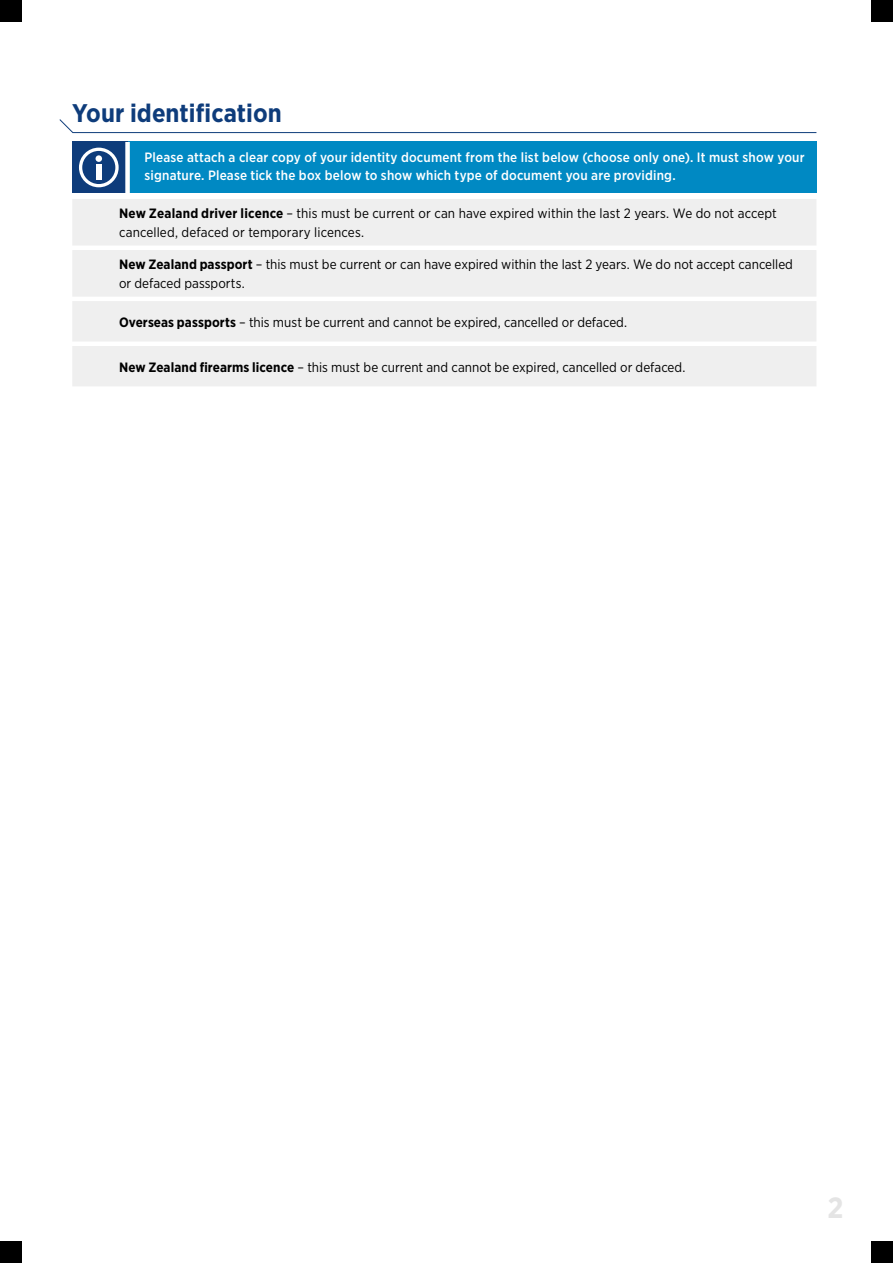
<style>
.page{position:relative;width:893px;height:1263px;background:#fff}
.page>*{position:absolute;margin:0;border:0;box-sizing:border-box;transform-origin:0 0}
.t1{font:700 29.25px "Gotham Narrow";color:#e4e4e4}
.t2{font:700 25.5px "Gotham Narrow";color:#0e3c7b}
.t3{font:13.5px/18.8px "Gotham Narrow";color:#000}
.t4{font:500 13.5px/18px "Gotham Narrow";letter-spacing:.01em;color:#fff}
.s1{font-weight:700}
</style>
<div class="page">
<div style="left:0;top:1242px;width:21px;height:21px;background:#000"></div>
<div style="left:0;top:0;width:21px;height:21px;background:#000"></div>
<div style="left:872px;top:1242px;width:21px;height:21px;background:#000"></div>
<div style="left:872px;top:0;width:21px;height:21px;background:#000"></div>
<svg style="left:59px;top:119px;width:758px;height:14px"></svg>
<div style="left:72px;top:142px;width:56px;height:51px;background:#0e3c7b"></div>
<div style="left:128px;top:142px;width:688px;height:51px;background:#0089c3"></div>
<div style="left:125px;top:142px;width:5px;height:51px;background:#fff"></div>
<svg style="left:79px;top:148px;width:40px;height:39px"></svg>
<div style="left:72px;top:199px;width:744px;height:187px;background:#efefef"></div>
<h2 class="t2" style="left:72px;top:97px;width:211px">Your identification</h2>
<p class="t4" style="left:145px;top:148px;width:662px">Please attach a clear copy of your identity document from the list below (choose only one). It must show your signature. Please tick the box below to show which type of document you are providing.</p>
<p class="t3" style="left:119px;top:204px;width:659px"><span class="s1">New Zealand driver licence</span> – this must be current or can have expired within the last 2 years. We do not accept cancelled, defaced or temporary licences.</p>
<p class="t3" style="left:119px;top:255px;width:675px"><span class="s1">New Zealand passport</span> – this must be current or can have expired within the last 2 years. We do not accept cancelled or defaced passports.</p>
<p class="t3" style="left:119px;top:312px;width:510px"><span class="s1">Overseas passports</span> – this must be current and cannot be expired, cancelled or defaced.</p>
<p class="t3" style="left:119px;top:357px;width:568px"><span class="s1">New Zealand firearms licence</span> – this must be current and cannot be expired, cancelled or defaced.</p>
<h1 class="t1" style="left:828px;top:1189px;width:17px">2</h1>
</div>
